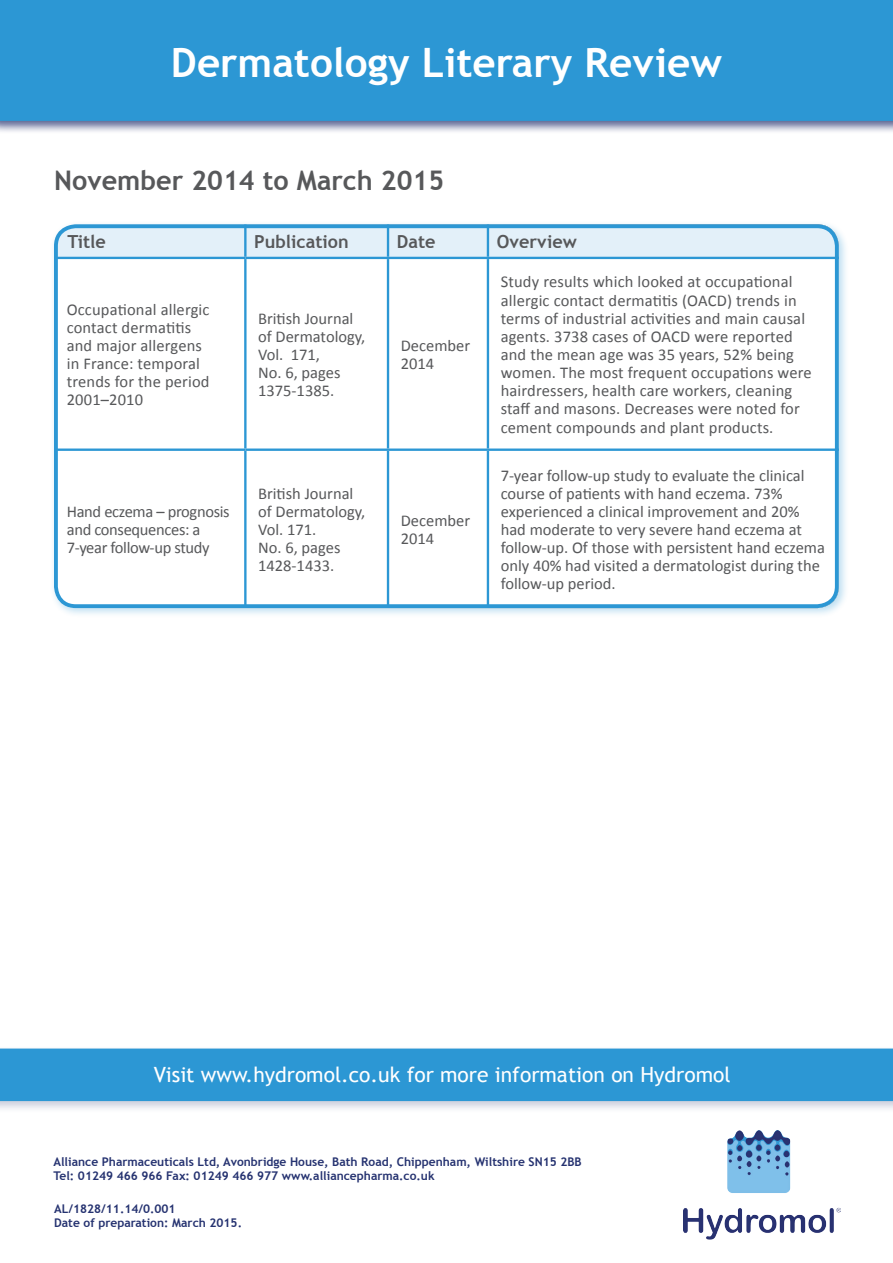
<style>
.page{position:relative;width:893px;height:1263px;background:#fff}
.page>*{position:absolute;margin:0;border:0;box-sizing:border-box;transform-origin:0 0}
.t1{font:700 40.5px "Trebuchet MS";color:#fff}
.t2{font:700 27px "Trebuchet MS";color:#57585a}
.t3{font:21px "Trebuchet MS";color:#fff}
.Table_Text{font:700 18px "Trebuchet MS";color:#57585a}
.t4{font:16.5px/18.1px "Calibri";color:#57585a}
.t5{font:16.5px/18.1px "Calibri";letter-spacing:-.02em;color:#57585a}
.t6{font:700 12px "Trebuchet MS";color:#253270}
</style>
<div class="page">
<div style="left:0;top:1045px;width:893px;height:69px;background:#253270;opacity:.25"></div>
<div style="left:0;top:1048px;width:893px;height:53px;background:#2c97d4"></div>
<div style="left:50px;top:220px;width:799px;height:398px;background:#2c97d4;opacity:.3"></div>
<div style="left:54px;top:224px;width:785px;height:33px;background:#e3f0f9"></div>
<svg style="left:54px;top:259px;width:785px;height:349px"></svg>
<hr style="left:244px;top:224px;width:3px;height:33px;background:#2c97d4">
<hr style="left:387px;top:224px;width:2px;height:33px;background:#2c97d4">
<hr style="left:487px;top:224px;width:2px;height:33px;background:#2c97d4">
<hr style="left:54px;top:448px;width:191px;height:3px;background:#2c97d4">
<hr style="left:244px;top:451px;width:3px;height:156px;background:#2c97d4">
<hr style="left:245px;top:448px;width:143px;height:3px;background:#2c97d4">
<hr style="left:388px;top:448px;width:100px;height:3px;background:#2c97d4">
<hr style="left:488px;top:448px;width:351px;height:3px;background:#2c97d4">
<hr style="left:387px;top:451px;width:2px;height:156px;background:#2c97d4">
<hr style="left:487px;top:451px;width:2px;height:156px;background:#2c97d4">
<hr style="left:54px;top:257px;width:191px;height:2px;background:#2c97d4">
<hr style="left:244px;top:259px;width:3px;height:189px;background:#2c97d4">
<hr style="left:245px;top:257px;width:143px;height:2px;background:#2c97d4">
<hr style="left:388px;top:257px;width:100px;height:2px;background:#2c97d4">
<hr style="left:488px;top:257px;width:351px;height:2px;background:#2c97d4">
<hr style="left:387px;top:259px;width:2px;height:189px;background:#2c97d4">
<hr style="left:487px;top:259px;width:2px;height:189px;background:#2c97d4">
<div style="left:54px;top:224px;width:785px;height:384px;border:4px solid #2c97d4;border-radius:20px"></div>
<img style="left:684px;top:1130px;width:156px;height:110px">
<div style="left:0;top:0;width:893px;height:134px;background:#253270;opacity:.75"></div>
<div style="left:0;top:0;width:893px;height:121px;background:#2c97d4"></div>
<p class="t1" style="left:171px;top:37px;width:553px">Dermatology Literary Review</p>
<p class="t2" style="left:54px;top:164px;width:391px">November 2014 to March 2015</p>
<p class="Table_Text" style="left:67px;top:230px;width:40px">Title</p>
<p class="Table_Text" style="left:254px;top:230px;width:96px">Publication</p>
<p class="Table_Text" style="left:397px;top:230px;width:40px">Date</p>
<p class="Table_Text" style="left:497px;top:230px;width:82px">Overview</p>
<p class="t4" style="left:67px;top:300px;width:144px">Occupational allergic contact dermatitis and major allergens in France: temporal trends for the period<br>2001–2010</p>
<p class="t4" style="left:258px;top:309px;width:109px">British Journal of Dermatology,<br>Vol. 171,</p>
<p class="t4" style="left:258px;top:364px;width:84px">No. 6, pages<br>1375-1385.</p>
<p class="t5" style="left:67px;top:502px;width:164px">Hand eczema – prognosis and consequences: a<br>7-year follow-up study</p>
<p class="t4" style="left:258px;top:484px;width:109px">British Journal of Dermatology,<br>Vol. 171.</p>
<p class="t4" style="left:258px;top:539px;width:84px">No. 6, pages<br>1428-1433.</p>
<p class="t4" style="left:401px;top:336px;width:71px">December<br>2014</p>
<p class="t4" style="left:401px;top:511px;width:71px">December<br>2014</p>
<p class="t4" style="left:501px;top:273px;width:312px">Study results which looked at occupational allergic contact dermatitis (OACD) trends in terms of industrial activities and main causal agents. 3738 cases of OACD were reported and the mean age was 35 years, 52% being women. The most frequent occupations were hairdressers, health care workers, cleaning staff and masons. Decreases were noted for cement compounds and plant products.</p>
<p class="t4" style="left:501px;top:466px;width:326px">7-year follow-up study to evaluate the clinical course of patients with hand eczema. 73% experienced a clinical improvement and 20% had moderate to very severe hand eczema at follow-up. Of those with persistent hand eczema only 40% had visited a dermatologist during the follow-up period.</p>
<p class="t3" style="left:154px;top:1062px;width:578px">Visit www.hydromol.co.uk for more information on Hydromol</p>
<p class="t6" style="left:54px;top:1154px;width:530px">Alliance Pharmaceuticals Ltd, Avonbridge House, Bath Road, Chippenham, Wiltshire SN15 2BB</p>
<p class="t6" style="left:54px;top:1168px;width:383px">Tel: 01249 466 966 Fax: 01249 466 977 www.alliancepharma.co.uk</p>
<p class="t6" style="left:54px;top:1201px;width:123px">AL/1828/11.14/0.001</p>
<p class="t6" style="left:54px;top:1215px;width:189px">Date of preparation: March 2015.</p>
</div>
